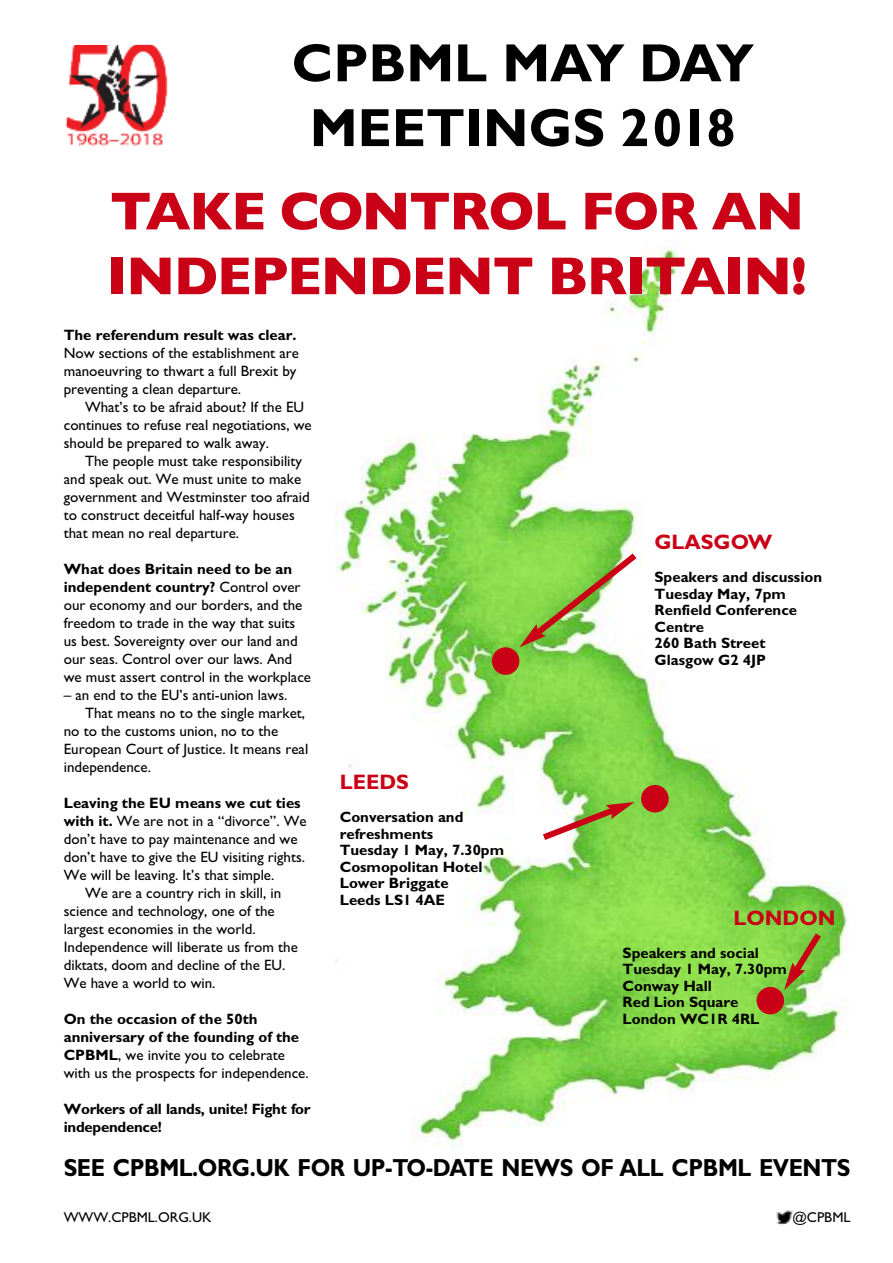
<style>
.page{position:relative;width:893px;height:1263px;background:#fff}
.page>*{position:absolute;margin:0;border:0;box-sizing:border-box;transform-origin:0 0}
.t1{font:700 54px/64.8px "Gill Sans";letter-spacing:-.025em;color:#ca0017}
.t2{font:700 54px/64.8px "Gill Sans";color:#000;text-align:center}
.t3{font:700 24.75px "Gill Sans";letter-spacing:-.02em;color:#000;scale:.91 1}
.t4{font:700 21px "Gill Sans";color:#ca0017}
.t5{font:15px/18px "Gill Sans";color:#000}
.t6{font:700 15px/16.5px "Gill Sans";color:#000}
.t7{font:14.25px "Gill Sans";color:#000}
.s1{font-weight:700}
</style>
<div class="page">
<img style="left:776px;top:1210px;width:16px;height:15px">
<img style="left:66px;top:45px;width:102px;height:102px">
<img style="left:336px;top:247px;width:512px;height:901px">
<div style="left:492px;top:647px;width:27px;height:28px;background:#ca0017;border-radius:50%"></div>
<div style="left:641px;top:785px;width:28px;height:27px;background:#ca0017;border-radius:50%"></div>
<div style="left:757px;top:987px;width:27px;height:27px;background:#ca0017;border-radius:50%"></div>
<svg style="left:519px;top:547px;width:124px;height:100px"></svg>
<svg style="left:536px;top:802px;width:98px;height:43px"></svg>
<svg style="left:784px;top:927px;width:43px;height:63px;background:#90b14d"></svg>
<h1 class="t2" style="left:292px;top:30px;width:464px">CPBML MAY DAY<br>MEETINGS 2018</h1>
<h1 class="t1" style="left:107px;top:178px;width:701px">TAKE CONTROL FOR AN<br>INDEPENDENT BRITAIN!</h1>
<p class="t6" style="left:64px;top:326px;width:234px">The referendum result was clear.</p>
<p class="t5" style="left:64px;top:343px;width:237px">Now sections of the establishment are manoeuvring to thwart a full Brexit by preventing a clean departure.</p>
<p class="t5" style="left:64px;top:397px;width:249px;text-indent:21px">What’s to be afraid about? If the EU continues to refuse real negotiations, we should be prepared to walk away.</p>
<p class="t5" style="left:64px;top:451px;width:248px;text-indent:21px">The people must take responsibility and speak out. We must unite to make government and Westminster too afraid to construct deceitful half-way houses that mean no real departure.</p>
<p class="t5" style="left:64px;top:559px;width:249px"><span class="s1">What does Britain need to be an independent country?</span> Control over our economy and our borders, and the freedom to trade in the way that suits us best. Sovereignty over our land and our seas. Control over our laws. And we must assert control in the workplace</p>
<p class="t5" style="left:64px;top:685px;width:225px">– an end to the EU’s anti-union laws.</p>
<p class="t5" style="left:85px;top:703px;width:222px">That means no to the single market,</p>
<p class="t5" style="left:64px;top:721px;width:216px">no to the customs union, no to the</p>
<p class="t5" style="left:64px;top:739px;width:246px">European Court of Justice. It means real</p>
<p class="t5" style="left:64px;top:757px;width:89px">independence.</p>
<p class="t6" style="left:64px;top:794px;width:238px">Leaving the EU means we cut ties</p>
<p class="t5" style="left:64px;top:811px;width:244px"><span class="s1">with it.</span> We are not in a “divorce”. We</p>
<p class="t5" style="left:64px;top:829px;width:235px">don’t have to pay maintenance and we</p>
<p class="t5" style="left:64px;top:847px;width:243px">don’t have to give the EU visiting rights.</p>
<p class="t5" style="left:64px;top:865px;width:212px">We will be leaving. It’s that simple.</p>
<p class="t5" style="left:85px;top:883px;width:198px">We are a country rich in skill, in</p>
<p class="t5" style="left:64px;top:901px;width:212px">science and technology, one of the</p>
<p class="t5" style="left:64px;top:919px;width:193px">largest economies in the world.</p>
<p class="t5" style="left:64px;top:937px;width:236px">Independence will liberate us from the</p>
<p class="t5" style="left:64px;top:955px;width:223px">diktats, doom and decline of the EU.</p>
<p class="t5" style="left:64px;top:973px;width:153px">We have a world to win.</p>
<p class="t5" style="left:64px;top:1009px;width:247px"><span class="s1">On the occasion of the 50th anniversary of the founding of the CPBML</span>, we invite you to celebrate with us the prospects for independence.</p>
<p class="t6" style="left:64px;top:1099px;width:248px;line-height:18px">Workers of all lands, unite! Fight for independence!</p>
<h2 class="t3" style="left:64px;top:1153px;width:866px">SEE CPBML.ORG.UK FOR UP-TO-DATE NEWS OF ALL CPBML EVENTS</h2>
<h3 class="t4" style="left:655px;top:529px;width:119px">GLASGOW</h3>
<p class="t6" style="left:655px;top:569px;width:169px">Speakers and discussion<br>Tuesday May, 7pm<br>Renfield Conference<br>Centre<br>260 Bath Street<br>Glasgow G2 4JP</p>
<h3 class="t4" style="left:340px;top:769px;width:71px">LEEDS</h3>
<p class="t6" style="left:340px;top:809px;width:166px">Conversation and refreshments<br>Tuesday 1 May, 7.30pm<br>Cosmopolitan Hotel<br>Lower Briggate<br>Leeds LS1 4AE</p>
<h3 class="t4" style="left:733px;top:905px;width:103px">LONDON</h3>
<p class="t6" style="left:623px;top:944px;width:166px">Speakers and social<br>Tuesday 1 May, 7.30pm<br>Conway Hall<br>Red Lion Square<br>London WC1R 4RL</p>
<p class="t7" style="left:64px;top:1209px;width:149px">WWW.CPBML.ORG.UK</p>
<p class="t7" style="left:793px;top:1209px;width:59px">@CPBML</p>
</div>
